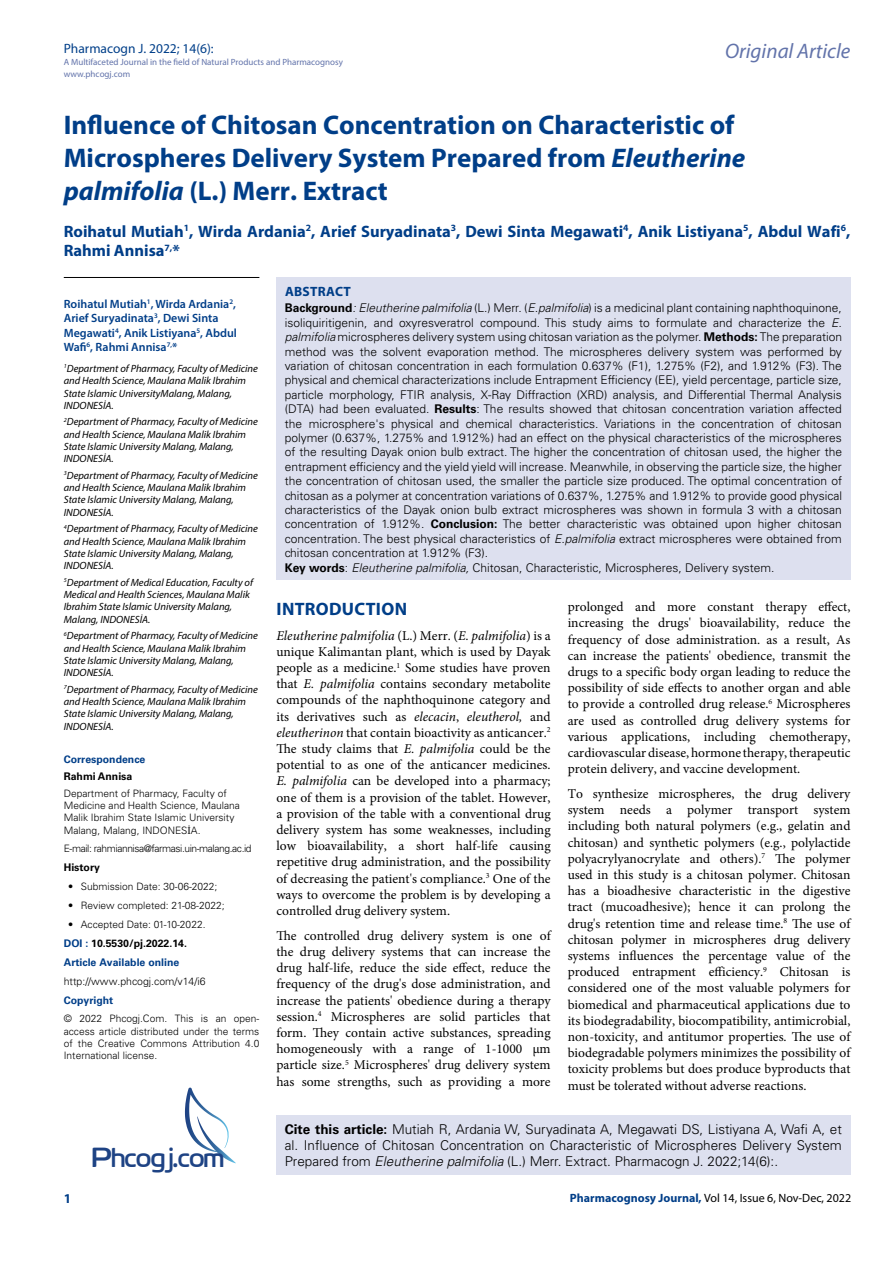
<style>
.page{position:relative;width:893px;height:1263px;background:#fff}
.page>*{position:absolute;margin:0;border:0;box-sizing:border-box;transform-origin:0 0}
.t1{font:27.6px "Cloud World";color:#1e4384}
.t2{font:700 27px/33px "Myriad Pro";color:#003e88}
.t3{font:italic 21px "Myriad Pro";color:#6273aa}
.t4{font:700 18px "Myriad Pro";letter-spacing:.015em;color:#003e88}
.t5{font:700 16.5px/19.5px "Myriad Pro";color:#003e88}
.t6{font:13.5px/16.2px "Minion Pro";color:#000;text-align:justify}
.t7{font:300 13.5px/16.2px "Univers LT Std";color:#000}
.t8{font:13.5px "Myriad Pro";color:#003f89}
.t9{font:700 13.5px "Myriad Pro";letter-spacing:.02em;color:#003e88}
.t10{font:300 12px/14.4px "Univers LT Std";color:#000}
.t11{font:600 12px/14.4px "Myriad Pro";color:#003e88}
.t12{font:12px "Myriad Pro";color:#000}
.t13{font:italic 10.5px/12.3px "Myriad Pro";color:#000}
.t14{font:700 10.5px/18.9px "Univers LT Std";color:#003e88}
.t15{font:300 10.5px "Univers LT Std";color:#000}
.t16{font:700 10.5px "Univers LT Std";color:#000}
.t17{font:300 10.2px/12.3px "Univers LT Std";color:#000}
.t18{font:300 10.2px "Univers LT Std";letter-spacing:-.04em;color:#000}
.t19{font:9px/12px "Myriad Pro";color:#6273aa}
.s1{font-style:italic}
.s2{font-family:"Times New Roman";font-weight:400}
.s3{color:#000}
.s4{font-weight:700}
.s5{font-weight:700;color:#003e88}
</style>
<div class="page">
<div style="left:276px;top:1115px;width:574px;height:60px;background:#dde0ef"></div>
<svg style="left:185px;top:1087px;width:51px;height:76px"></svg>
<div style="left:276px;top:277px;width:574px;height:303px;background:#dde0ef"></div>
<hr style="left:64px;top:277px;width:195px;height:1px;background:#000">
<p class="t8" style="left:64px;top:40px;width:151px">Pharmacogn J. 2022; 14(6):</p>
<p class="t19" style="left:64px;top:55px;width:281px">A Multifaceted Journal in the field of Natural Products and Pharmacognosy www.phcogj.com</p>
<h3 class="t3" style="left:725px;top:38px;width:127px">Original Article</h3>
<h2 class="t2" style="left:64px;top:108px;width:683px">Influence of Chitosan Concentration on Characteristic of<br>Microspheres Delivery System Prepared from <span class="s1">Eleutherine palmifolia</span> (L.) Merr. Extract</h2>
<p class="t5" style="left:64px;top:221px;width:788px">Roihatul Mutiah<sup>1</sup>, Wirda Ardania<sup>2</sup>, Arief Suryadinata<sup>3</sup>, Dewi Sinta Megawati<sup>4</sup>, Anik Listiyana<sup>5</sup>, Abdul Wafi<sup>6</sup>,<br>Rahmi Annisa<sup>7,</sup>*</p>
<p class="t11" style="left:64px;top:296px;width:175px">Roihatul Mutiah<sup>1</sup>, Wirda Ardania<sup>2</sup>,<br>Arief Suryadinata<sup>3</sup>, Dewi Sinta<br>Megawati<sup>4</sup>, Anik Listiyana<sup>5</sup>, Abdul<br>Wafi<sup>6</sup>, Rahmi Annisa<sup>7,</sup>*</p>
<p class="t13" style="left:64px;top:362px;width:196px"><sup>1</sup>Department of Pharmacy, Faculty of Medicine and Health Science, Maulana Malik Ibrahim State Islamic UniversityMalang, Malang, INDONESİA.</p>
<p class="t13" style="left:64px;top:416px;width:196px"><sup>2</sup>Department of Pharmacy, Faculty of Medicine and Health Science, Maulana Malik Ibrahim State Islamic University Malang, Malang, INDONESİA.</p>
<p class="t13" style="left:64px;top:469px;width:196px"><sup>3</sup>Department of Pharmacy, Faculty of Medicine and Health Science, Maulana Malik Ibrahim State Islamic University Malang, Malang, INDONESİA.</p>
<p class="t13" style="left:64px;top:522px;width:196px"><sup>4</sup>Department of Pharmacy, Faculty of Medicine and Health Science, Maulana Malik Ibrahim State Islamic University Malang, Malang, INDONESİA.</p>
<p class="t13" style="left:64px;top:576px;width:191px"><sup>5</sup>Department of Medical Education, Faculty of Medical and Health Sciences, Maulana Malik Ibrahim State Islamic University Malang, Malang, INDONESİA.</p>
<p class="t13" style="left:64px;top:629px;width:196px"><sup>6</sup>Department of Pharmacy, Faculty of Medicine and Health Science, Maulana Malik Ibrahim State Islamic University Malang, Malang, INDONESİA.</p>
<p class="t13" style="left:64px;top:683px;width:196px"><sup>7</sup>Department of Pharmacy, Faculty of Medicine and Health Science, Maulana Malik Ibrahim State Islamic University Malang, Malang, INDONESİA.</p>
<p class="t14" style="left:64px;top:750px;width:83px">Correspondence</p>
<p class="t16" style="left:64px;top:770px;width:70px">Rahmi Annisa</p>
<p class="t17" style="left:64px;top:787px;width:178px">Department of Pharmacy, Faculty of Medicine and Health Science, Maulana Malik Ibrahim State Islamic University Malang, Malang, INDONES<span class="s2">İ</span>A.</p>
<p class="t18" style="left:64px;top:842px;width:189px">E-mail: rahmiannisa@farmasi.uin-malang.ac.id</p>
<p class="t16" style="left:64px;top:861px;width:38px">History</p>
<p class="t17" style="left:68px;top:880px;width:151px">• Submission Date: 30-06-2022;</p>
<p class="t17" style="left:68px;top:899px;width:158px">• Review completed: 21-08-2022;</p>
<p class="t17" style="left:68px;top:918px;width:139px">• Accepted Date: 01-10-2022.</p>
<p class="t14" style="left:64px;top:933px;width:125px">DOI : <span class="s3">10.5530/pj.2022.14.<br></span>Article Available online</p>
<p class="t15" style="left:64px;top:974px;width:143px">http://www.phcogj.com/v14/i6</p>
<p class="t14" style="left:64px;top:990px;width:51px">Copyright</p>
<p class="t17" style="left:64px;top:1012px;width:197px;text-align:justify">© 2022 Phcogj.Com. This is an open&shy;access article distributed under the terms of the Creative Commons Attribution 4.0<br>International license.</p>
<p class="t9" style="left:285px;top:283px;width:67px">ABSTRACT</p>
<p class="t10" style="left:285px;top:301px;width:559px"><span class="s4">Background</span><span class="s1">: Eleutherine palmifolia</span> (L.) Merr. (<span class="s1">E.palmifolia</span>) is a medicinal plant containing naphthoquinone, isoliquiritigenin, and oxyresveratrol compound. This study aims to formulate and characterize the <span class="s1">E. palmifolia</span> microspheres delivery system using chitosan variation as the polymer. <span class="s4">Methods:</span> The preparation method was the solvent evaporation method. The microspheres delivery system was performed by variation of chitosan concentration in each formulation 0.637% (F1), 1.275% (F2), and 1.912% (F3). The physical and chemical characterizations include Entrapment Efficiency (EE), yield percentage, particle size, particle morphology, FTIR analysis, X-Ray Diffraction (XRD) analysis, and Differential Thermal Analysis (DTA) had been evaluated. <span class="s4">Results</span>: The results showed that chitosan concentration variation affected the microsphere's physical and chemical characteristics. Variations in the concentration of chitosan polymer (0.637%, 1.275% and 1.912%) had an effect on the physical characteristics of the microspheres of the resulting Dayak onion bulb extract. The higher the concentration of chitosan used, the higher the entrapment efficiency and the yield yield will increase. Meanwhile, in observing the particle size, the higher the concentration of chitosan used, the smaller the particle size produced. The optimal concentration of chitosan as a polymer at concentration variations of 0.637%, 1.275% and 1.912% to provide good physical characteristics of the Dayak onion bulb extract microspheres was shown in formula 3 with a chitosan concentration of 1.912%. <span class="s4">Conclusion:</span> The better characteristic was obtained upon higher chitosan concentration. The best physical characteristics of <span class="s1">E.palmifolia</span> extract microspheres were obtained from chitosan concentration at 1.912% (F3).<br><span class="s4">Key words</span>: <span class="s1">Eleutherine palmifolia,</span> Chitosan, Characteristic, Microspheres, Delivery system.</p>
<h3 class="t4" style="left:277px;top:597px;width:132px">INTRODUCTION</h3>
<p class="t6" style="left:276px;top:627px;width:276px"><span class="s1">Eleutherine palmifolia</span> (L.) Merr. (<span class="s1">E. palmifolia</span>) is a unique Kalimantan plant, which is used by Dayak people as a medicine.<sup>1</sup> Some studies have proven that <span class="s1">E. palmifolia</span> contains secondary metabolite compounds of the naphthoquinone category and its derivatives such as <span class="s1">elecacin</span>, <span class="s1">eleutherol,</span> and <span class="s1">eleutherinon</span> that contain bioactivity as anticancer.<sup>2<br></sup>The study claims that <span class="s1">E. palmifolia</span> could be the potential to as one of the anticancer medicines.<br><span class="s1">E. palmifolia</span> can be developed into a pharmacy; one of them is a provision of the tablet. However, a provision of the table with a conventional drug delivery system has some weaknesses, including low bioavailability, a short half-life causing repetitive drug administration, and the possibility of decreasing the patient's compliance.<sup>3</sup> One of the ways to overcome the problem is by developing a controlled drug delivery system.</p>
<p class="t6" style="left:276px;top:927px;width:276px">The controlled drug delivery system is one of the drug delivery systems that can increase the drug half-life, reduce the side effect, reduce the frequency of the drug's dose administration, and increase the patients' obedience during a therapy session.<sup>4</sup> Microspheres are solid particles that form. They contain active substances, spreading homogeneously with a range of 1-1000 µm particle size.<sup>5</sup> Microspheres' drug delivery system has some strengths, such as providing a more</p>
<p class="t6" style="left:568px;top:599px;width:284px">prolonged and more constant therapy effect, increasing the drugs' bioavailability, reduce the frequency of dose administration. as a result, As can increase the patients' obedience, transmit the drugs to a specific body organ leading to reduce the possibility of side effects to another organ and able to provide a controlled drug release.<sup>6</sup> Microspheres are used as controlled drug delivery systems for various applications, including chemotherapy, cardiovascular disease, hormone therapy, therapeutic protein delivery, and vaccine development.</p>
<p class="t6" style="left:568px;top:786px;width:284px">To synthesize microspheres, the drug delivery system needs a polymer transport system including both natural polymers (e.g., gelatin and chitosan) and synthetic polymers (e.g., polylactide polyacrylyanocrylate and others).<sup>7</sup> The polymer used in this study is a chitosan polymer. Chitosan has a bioadhesive characteristic in the digestive tract (mucoadhesive); hence it can prolong the drug's retention time and release time.<sup>8</sup> The use of chitosan polymer in microspheres drug delivery systems influences the percentage value of the produced entrapment efficiency.<sup>9</sup> Chitosan is considered one of the most valuable polymers for biomedical and pharmaceutical applications due to its biodegradability, biocompatibility, antimicrobial, non-toxicity, and antitumor properties. The use of biodegradable polymers minimizes the possibility of toxicity problems but does produce byproducts that must be tolerated without adverse reactions.</p>
<p class="t9" style="left:64px;top:1190px;width:9px">1</p>
<p class="t7" style="left:285px;top:1121px;width:559px"><span class="s4">Cite this article:</span> Mutiah R, Ardania W, Suryadinata A, Megawati DS, Listiyana A, Wafi A, et al. Influence of Chitosan Concentration on Characteristic of Microspheres Delivery System</p>
<h1 class="t1" style="left:92px;top:1136px;width:134px">Phcogj.com</h1>
<p class="t7" style="left:285px;top:1153px;width:495px">Prepared from <span class="s1">Eleutherine palmifolia</span> (L.) Merr. Extract. Pharmacogn J. 2022;14(6):.</p>
<p class="t12" style="left:570px;top:1190px;width:283px"><span class="s5">Pharmacognosy Journal,</span> Vol 14, Issue 6, Nov-Dec, 2022</p>
</div>
